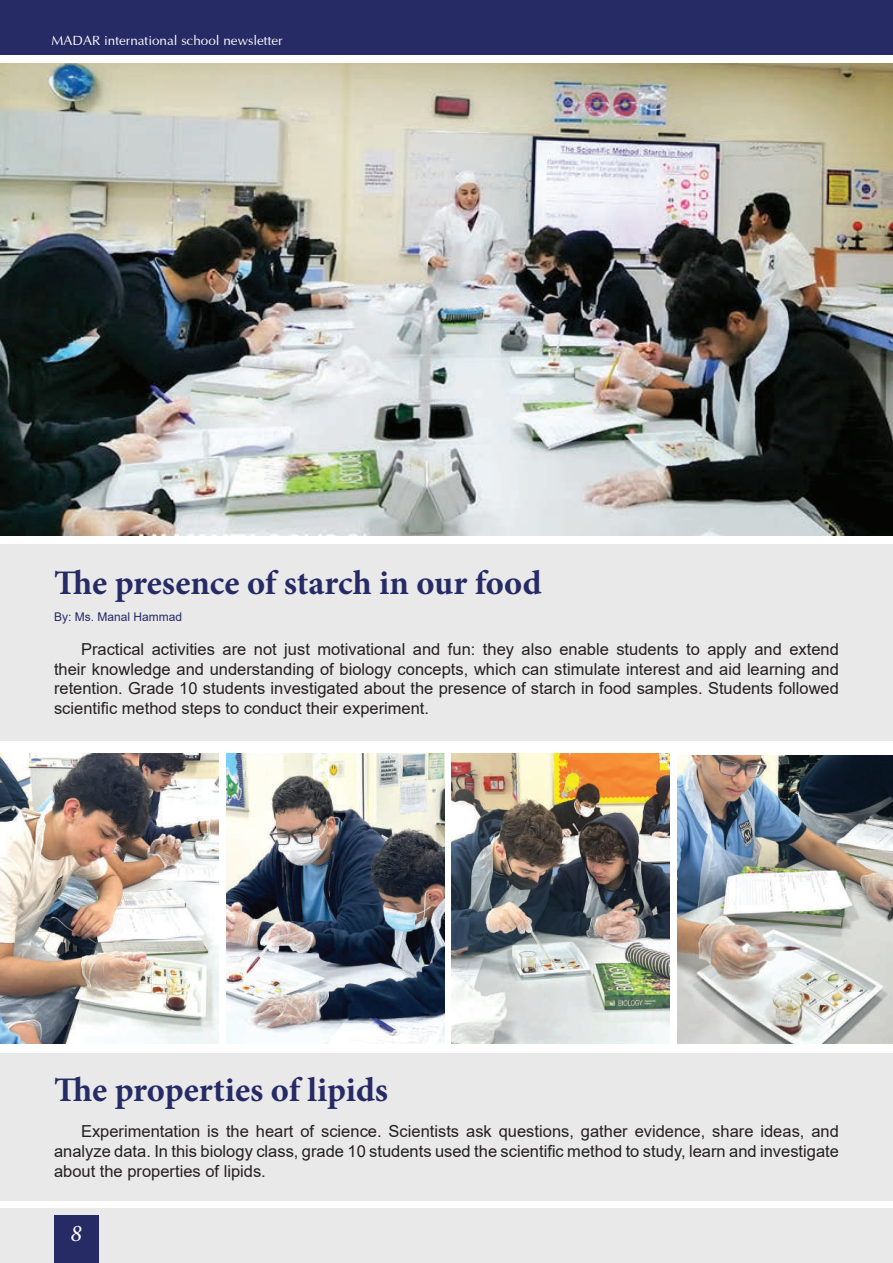
<style>
.page{position:relative;width:893px;height:1263px;background:#fff}
.page>*{position:absolute;margin:0;border:0;box-sizing:border-box;transform-origin:0 0}
.t1{font:700 34.5px "Minion Pro";color:#262a65}
.t2{font:italic 24px "Minion Pro";color:#fff}
.t3{font:16.5px/19.8px "Arial";color:#231f20;text-align:justify}
.t4{font:13.5px "Optima";color:#fff}
.t5{font:12px "Arial";color:#262a65}
</style>
<div class="page">
<div style="left:0;top:0;width:893px;height:54px;background:#262a65"></div>
<div style="left:0;top:1209px;width:893px;height:54px;background:#e9e9e9"></div>
<div style="left:54px;top:1215px;width:44px;height:48px;background:#262a65"></div>
<img style="left:0;top:64px;width:893px;height:472px">
<div style="left:0;top:544px;width:893px;height:196px;background:#e9e9e9"></div>
<div style="left:1px;top:1053px;width:892px;height:148px;background:#e9e9e9"></div>
<img style="left:0;top:753px;width:218px;height:290px">
<img style="left:227px;top:753px;width:217px;height:290px">
<img style="left:451px;top:753px;width:218px;height:290px">
<img style="left:678px;top:755px;width:215px;height:288px">
<p class="t4" style="left:52px;top:30px;width:233px">MADAR international school newsletter</p>
<h1 class="t1" style="left:54px;top:559px;width:489px">The presence of starch in our food</h1>
<p class="t5" style="left:54px;top:608px;width:130px">By: Ms. Manal Hammad</p>
<p class="t3" style="left:54px;top:639px;width:786px;text-indent:27px">Practical activities are not just motivational and fun: they also enable students to apply and extend their knowledge and understanding of biology concepts, which can stimulate interest and aid learning and retention. Grade 10 students investigated about the presence of starch in food samples. Students followed scientific method steps to conduct their experiment.</p>
<h1 class="t1" style="left:54px;top:1066px;width:336px">The properties of lipids</h1>
<p class="t3" style="left:54px;top:1121px;width:786px;text-indent:27px">Experimentation is the heart of science. Scientists ask questions, gather evidence, share ideas, and analyze data. In this biology class, grade 10 students used the scientific method to study, learn and investigate about the properties of lipids.</p>
<h2 class="t2" style="left:70px;top:1217px;width:13px">8</h2>
</div>
